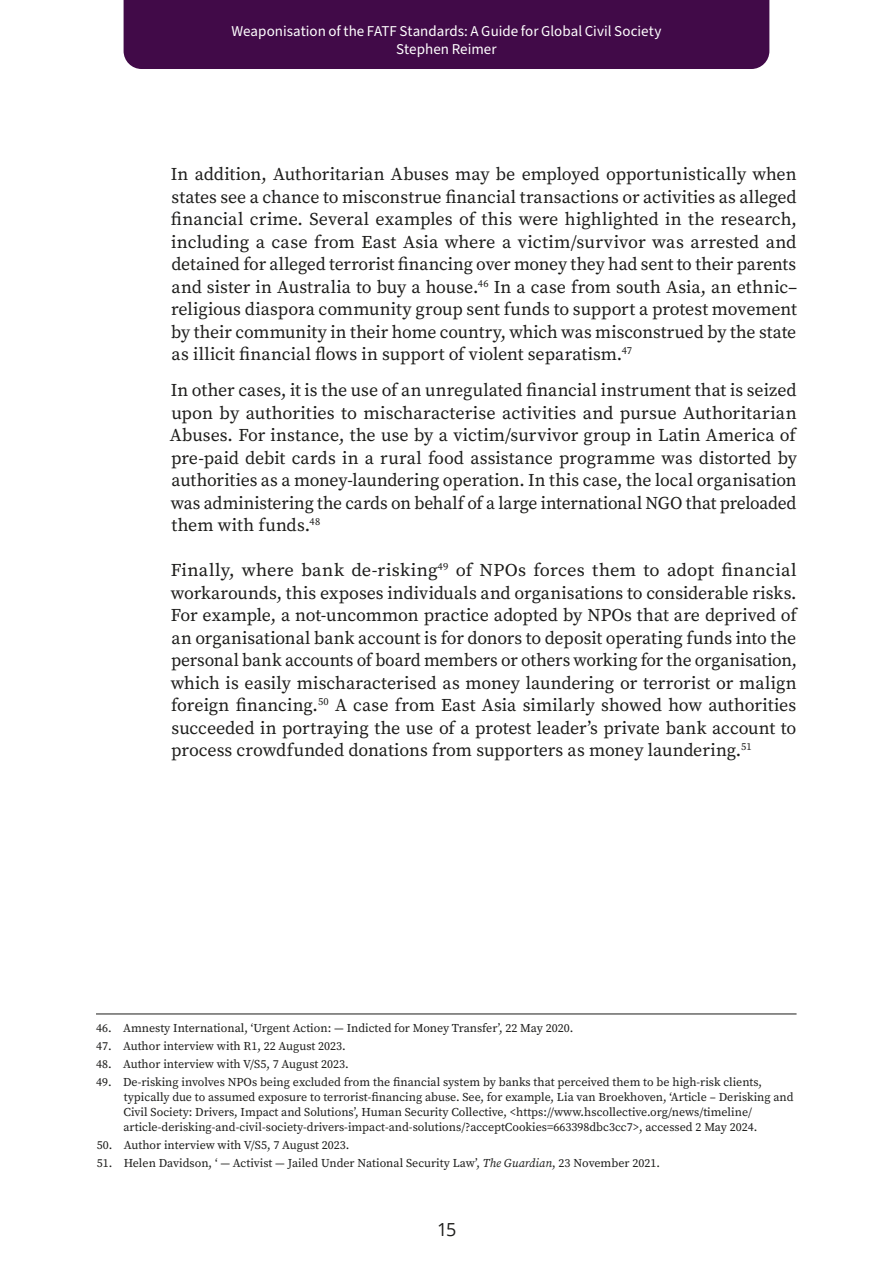
<style>
.page{position:relative;width:893px;height:1263px;background:#fff}
.page>*{position:absolute;margin:0;border:0;box-sizing:border-box;transform-origin:0 0}
.t1{font:18px/22.5px "Source Serif Variable";letter-spacing:-.005em;color:#1d1d1b;text-align:justify}
.t2{font:18px "Open Sans";color:#1d1d1b}
.t3{font:15px/18px "Source Sans Pro";color:#fff;text-align:center}
.Footnote_Text{font:12px/15px "Source Serif Variable";color:#1d1d1b}
.s1{font-style:italic}
</style>
<div class="page">
<div style="left:124px;top:0;width:645px;height:69px;background:#410a48"></div>
<hr style="left:96px;top:1014px;width:700px;height:1px;background:#1d1d1b">
<p class="t3" style="left:232px;top:23px;width:431px">Weaponisation of the FATF Standards: A Guide for Global Civil Society<br>Stephen Reimer</p>
<p class="t1" style="left:171px;top:163px;width:628px">In addition, Authoritarian Abuses may be employed opportunistically when states see a chance to misconstrue financial transactions or activities as alleged financial crime. Several examples of this were highlighted in the research, including a case from East Asia where a victim/survivor was arrested and detained for alleged terrorist financing over money they had sent to their parents and sister in Australia to buy a house.<sup>46</sup> In a case from south Asia, an ethnic– religious diaspora community group sent funds to support a protest movement by their community in their home country, which was misconstrued by the state as illicit financial flows in support of violent separatism.<sup>47</sup></p>
<p class="t1" style="left:170px;top:379px;width:629px">In other cases, it is the use of an unregulated financial instrument that is seized upon by authorities to mischaracterise activities and pursue Authoritarian Abuses. For instance, the use by a victim/survivor group in Latin America of pre-paid debit cards in a rural food assistance programme was distorted by authorities as a money-laundering operation. In this case, the local organisation was administering the cards on behalf of a large international NGO that preloaded them with funds.<sup>48</sup></p>
<p class="t1" style="left:171px;top:559px;width:628px">Finally, where bank de-risking<sup>49</sup> of NPOs forces them to adopt financial workarounds, this exposes individuals and organisations to considerable risks.<br>For example, a not-uncommon practice adopted by NPOs that are deprived of an organisational bank account is for donors to deposit operating funds into the personal bank accounts of board members or others working for the organisation, which is easily mischaracterised as money laundering or terrorist or malign foreign financing.<sup>50</sup> A case from East Asia similarly showed how authorities succeeded in portraying the use of a protest leader’s private bank account to process crowdfunded donations from supporters as money laundering.<sup>51</sup></p>
<p class="Footnote_Text" style="left:96px;top:1020px;width:479px">46. Amnesty International, ‘Urgent Action: — Indicted for Money Transfer’, 22 May 2020.</p>
<p class="Footnote_Text" style="left:96px;top:1038px;width:251px">47. Author interview with R1, 22 August 2023.</p>
<p class="Footnote_Text" style="left:96px;top:1056px;width:254px">48. Author interview with V/S5, 7 August 2023.</p>
<p class="Footnote_Text" style="left:123px;top:1074px;width:672px;text-indent:-27px">49. De-risking involves NPOs being excluded from the financial system by banks that perceived them to be high-risk clients, typically due to assumed exposure to terrorist-financing abuse. See, for example, Lia van Broekhoven, ‘Article – Derisking and Civil Society: Drivers, Impact and Solutions’, Human Security Collective, &lt;https://www.hscollective.org/news/timeline/ article-derisking-and-civil-society-drivers-impact-and-solutions/?acceptCookies=663398dbc3cc7&gt;, accessed 2 May 2024.</p>
<p class="Footnote_Text" style="left:97px;top:1137px;width:254px">50. Author interview with V/S5, 7 August 2023.</p>
<p class="Footnote_Text" style="left:97px;top:1155px;width:565px">51. Helen Davidson, ‘ — Activist — Jailed Under National Security Law’, <span class="s1">The Guardian</span>, 23 November 2021.</p>
<p class="t2" style="left:437px;top:1217px;width:21px">15</p>
</div>
